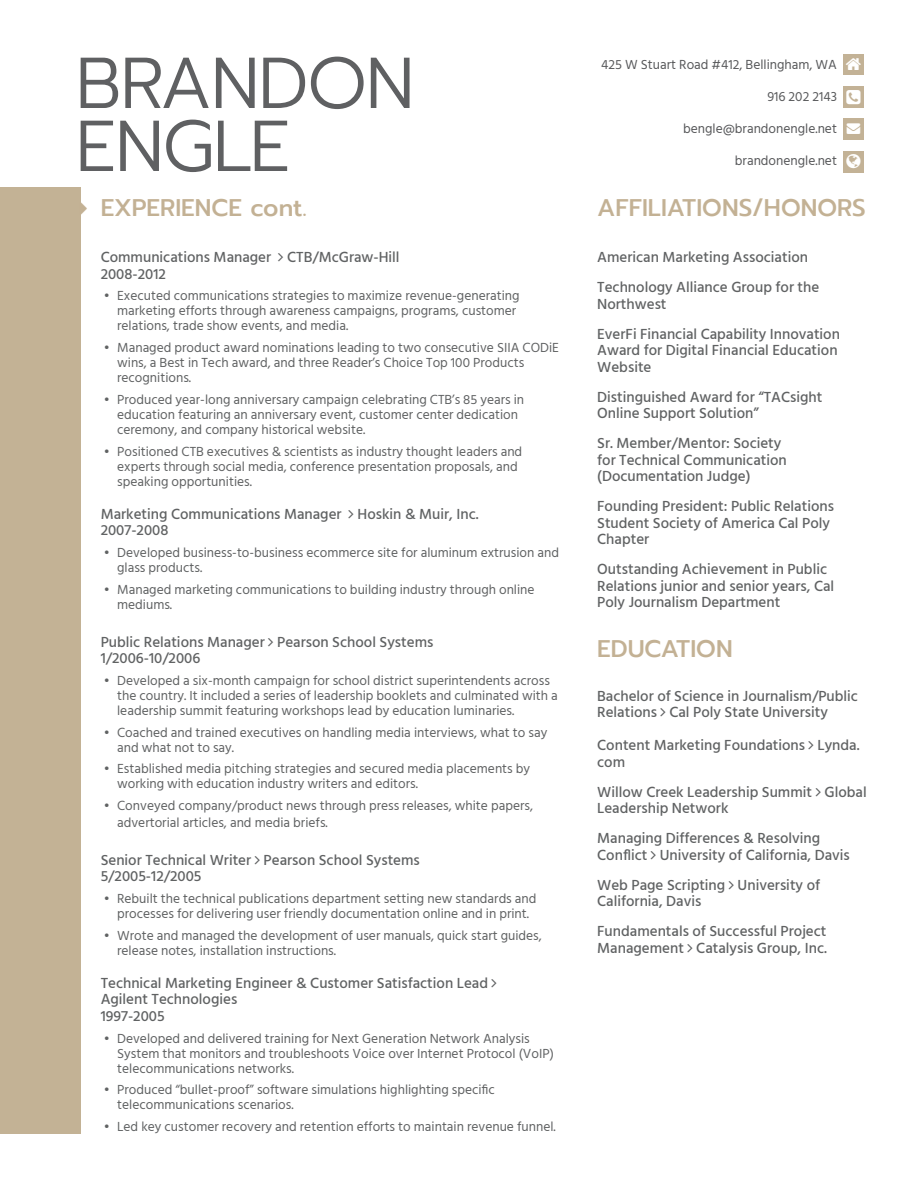
<style>
.page{position:relative;width:918px;height:1188px;background:#fff}
.page>*{position:absolute;margin:0;border:0;box-sizing:border-box;transform-origin:0 0}
.t1{font:300 72px/63px "Prompt";letter-spacing:-.02em;color:#5f6062}
.t2{font:500 24px "Prompt";color:#c3b194}
.t3{font:500 15px/16.5px "Hind Siliguri";color:#606263}
.t4{font:13.5px/15px "Hind Siliguri";color:#606263}
.t5{font:13.5px "Hind Siliguri";color:#58595b}
</style>
<div class="page">
<svg style="left:846px;top:58px;width:15px;height:12px"></svg>
<svg style="left:846px;top:90px;width:15px;height:14px"></svg>
<svg style="left:846px;top:154px;width:15px;height:14px"></svg>
<svg style="left:80px;top:203px;width:1px;height:12px"></svg>
<svg style="left:847px;top:123px;width:13px;height:11px"></svg>
<h1 class="t1" style="left:76px;top:52px;width:340px">BRANDON<br>ENGLE</h1>
<p class="t5" style="left:601px;top:55px;width:237px">425 W Stuart Road #412, Bellingham, WA</p>
<p class="t5" style="left:767px;top:87px;width:71px">916 202 2143</p>
<p class="t5" style="left:683px;top:119px;width:155px">bengle@brandonengle.net</p>
<p class="t5" style="left:735px;top:151px;width:104px">brandonengle.net</p>
<h2 class="t2" style="left:101px;top:191px;width:208px">EXPERIENCE cont.</h2>
<h2 class="t2" style="left:597px;top:191px;width:270px">AFFILIATIONS/HONORS</h2>
<p class="t3" style="left:101px;top:250px;width:300px">Communications Manager CTB/McGraw-Hill<br>2008-2012</p>
<p class="t4" style="left:117px;top:289px;width:404px;text-indent:-14px">• Executed communications strategies to maximize revenue-generating marketing efforts through awareness campaigns, programs, customer relations, trade show events, and media.</p>
<p class="t4" style="left:117px;top:341px;width:443px;text-indent:-14px">• Managed product award nominations leading to two consecutive SIIA CODiE wins, a Best in Tech award, and three Reader’s Choice Top 100 Products recognitions.</p>
<p class="t4" style="left:117px;top:393px;width:409px;text-indent:-14px">• Produced year-long anniversary campaign celebrating CTB’s 85 years in education featuring an anniversary event, customer center dedication ceremony, and company historical website.</p>
<p class="t4" style="left:117px;top:444px;width:407px;text-indent:-14px">• Positioned CTB executives &amp; scientists as industry thought leaders and experts through social media, conference presentation proposals, and speaking opportunities.</p>
<p class="t3" style="left:101px;top:506px;width:379px">Marketing Communications Manager Hoskin &amp; Muir, Inc.<br>2007-2008</p>
<p class="t4" style="left:117px;top:546px;width:443px;text-indent:-14px">• Developed business-to-business ecommerce site for aluminum extrusion and glass products.</p>
<p class="t4" style="left:117px;top:582px;width:419px;text-indent:-14px">• Managed marketing communications to building industry through online mediums.</p>
<p class="t3" style="left:101px;top:634px;width:334px">Public Relations Manager Pearson School Systems<br>1/2006-10/2006</p>
<p class="t4" style="left:117px;top:674px;width:442px;text-indent:-14px">• Developed a six-month campaign for school district superintendents across the country. It included a series of leadership booklets and culminated with a leadership summit featuring workshops lead by education luminaries.</p>
<p class="t4" style="left:117px;top:726px;width:432px;text-indent:-14px">• Coached and trained executives on handling media interviews, what to say and what not to say.</p>
<p class="t4" style="left:117px;top:762px;width:415px;text-indent:-14px">• Established media pitching strategies and secured media placements by working with education industry writers and editors.</p>
<p class="t4" style="left:117px;top:798px;width:417px;line-height:16.5px;text-indent:-14px">• Conveyed company/product news through press releases, white papers, advertorial articles, and media briefs.</p>
<p class="t3" style="left:101px;top:852px;width:321px">Senior Technical Writer Pearson School Systems<br>5/2005-12/2005</p>
<p class="t4" style="left:104px;top:892px;width:434px;text-align:center">• Rebuilt the technical publications department setting new standards and processes for delivering user friendly documentation online and in print.</p>
<p class="t4" style="left:117px;top:929px;width:426px;text-indent:-14px">• Wrote and managed the development of user manuals, quick start guides, release notes, installation instructions.</p>
<p class="t3" style="left:101px;top:975px;width:389px">Technical Marketing Engineer &amp; Customer Satisfaction Lead<br>Agilent Technologies<br>1997-2005</p>
<p class="t4" style="left:117px;top:1031px;width:438px;text-indent:-14px">• Developed and delivered training for Next Generation Network Analysis<br>System that monitors and troubleshoots Voice over Internet Protocol (VoIP) telecommunications networks.</p>
<p class="t4" style="left:117px;top:1083px;width:379px;text-indent:-14px">• Produced “bullet-proof” software simulations highlighting specific telecommunications scenarios.</p>
<p class="t4" style="left:104px;top:1120px;width:454px">• Led key customer recovery and retention efforts to maintain revenue funnel.</p>
<p class="t3" style="left:597px;top:243px;width:224px;line-height:30px">American Marketing Association<br>Technology Alliance Group for the</p>
<p class="t3" style="left:597px;top:289px;width:244px;line-height:30px">Northwest<br>EverFi Financial Capability Innovation</p>
<p class="t3" style="left:597px;top:343px;width:242px">Award for Digital Financial Education<br>Website</p>
<p class="t3" style="left:597px;top:389px;width:227px">Distinguished Award for “TACsight<br>Online Support Solution”</p>
<p class="t3" style="left:597px;top:436px;width:191px">Sr. Member/Mentor: Society for Technical Communication (Documentation Judge)</p>
<p class="t3" style="left:597px;top:499px;width:238px">Founding President: Public Relations<br>Student Society of America Cal Poly<br>Chapter</p>
<p class="t3" style="left:597px;top:562px;width:238px">Outstanding Achievement in Public<br>Relations junior and senior years, Cal<br>Poly Journalism Department</p>
<h2 class="t2" style="left:597px;top:631px;width:137px">EDUCATION</h2>
<p class="t3" style="left:597px;top:688px;width:262px">Bachelor of Science in Journalism/Public<br>Relations Cal Poly State University</p>
<p class="t3" style="left:597px;top:738px;width:264px">Content Marketing Foundations Lynda. com</p>
<p class="t3" style="left:597px;top:784px;width:271px">Willow Creek Leadership Summit Global<br>Leadership Network</p>
<p class="t3" style="left:597px;top:831px;width:254px">Managing Differences &amp; Resolving<br>Conflict University of California, Davis</p>
<p class="t3" style="left:597px;top:877px;width:224px">Web Page Scripting University of<br>California, Davis</p>
<p class="t3" style="left:597px;top:924px;width:231px">Fundamentals of Successful Project<br>Management Catalysis Group, Inc.</p>
</div>
